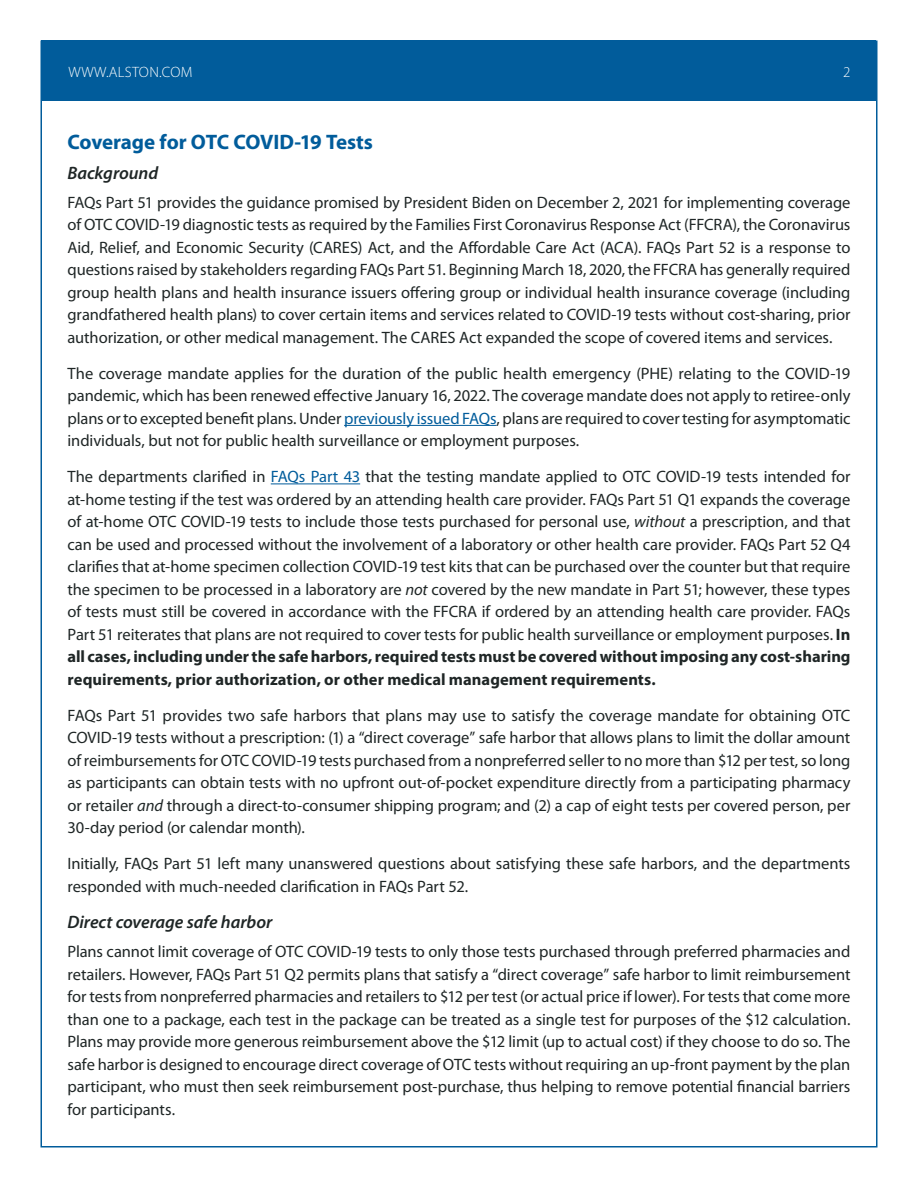
<style>
.page{position:relative;width:918px;height:1188px;background:#fff}
.page>*{position:absolute;margin:0;border:0;box-sizing:border-box;transform-origin:0 0}
.t1{font:700 21px "Myriad Pro";letter-spacing:-.005em;color:#015c9b}
.t2{font:italic 600 18px "Myriad Pro";letter-spacing:-.005em;color:#1f2626}
.t3{font:16.5px/22.5px "Myriad Pro";letter-spacing:-.005em;color:#1f2626;text-align:justify}
.t4{font:300 15px "Myriad Pro";letter-spacing:.02em;color:#fff}
.s1{color:#015c9b}
.s2{font-style:italic}
.s3{font-weight:700}
</style>
<div class="page">
<div style="left:42px;top:40px;width:834px;height:61px;background:#015c9b"></div>
<hr style="left:344px;top:425px;width:153px;height:1px;background:#015c9b">
<hr style="left:271px;top:483px;width:89px;height:1px;background:#015c9b">
<p class="t4" style="left:68px;top:63px;width:125px">WWW.ALSTON.COM</p>
<p class="t4" style="left:843px;top:63px;width:9px">2</p>
<p class="t1" style="left:68px;top:128px;width:307px">Coverage for OTC COVID-19 Tests</p>
<p class="t2" style="left:68px;top:161px;width:92px">Background</p>
<p class="t3" style="left:68px;top:191px;width:785px">FAQs Part 51 provides the guidance promised by President Biden on December 2, 2021 for implementing coverage of OTC COVID-19 diagnostic tests as required by the Families First Coronavirus Response Act (FFCRA), the Coronavirus Aid, Relief, and Economic Security (CARES) Act, and the Affordable Care Act (ACA). FAQs Part 52 is a response to questions raised by stakeholders regarding FAQs Part 51. Beginning March 18, 2020, the FFCRA has generally required group health plans and health insurance issuers offering group or individual health insurance coverage (including grandfathered health plans) to cover certain items and services related to COVID-19 tests without cost-sharing, prior authorization, or other medical management. The CARES Act expanded the scope of covered items and services.</p>
<p class="t3" style="left:68px;top:362px;width:785px">The coverage mandate applies for the duration of the public health emergency (PHE) relating to the COVID-19 pandemic, which has been renewed effective January 16, 2022. The coverage mandate does not apply to retiree-only plans or to excepted benefit plans. Under <span class="s1">previously issued FAQs</span>, plans are required to cover testing for asymptomatic individuals, but not for public health surveillance or employment purposes.</p>
<p class="t3" style="left:68px;top:465px;width:785px">The departments clarified in <span class="s1">FAQs Part 43</span> that the testing mandate applied to OTC COVID-19 tests intended for at-home testing if the test was ordered by an attending health care provider. FAQs Part 51 Q1 expands the coverage of at-home OTC COVID-19 tests to include those tests purchased for personal use, <span class="s2">without</span> a prescription, and that can be used and processed without the involvement of a laboratory or other health care provider. FAQs Part 52 Q4 clarifies that at-home specimen collection COVID-19 test kits that can be purchased over the counter but that require the specimen to be processed in a laboratory are <span class="s2">not</span> covered by the new mandate in Part 51; however, these types of tests must still be covered in accordance with the FFCRA if ordered by an attending health care provider. FAQs Part 51 reiterates that plans are not required to cover tests for public health surveillance or employment purposes. <span class="s3">In all cases, including under the safe harbors, required tests must be covered without imposing any cost-sharing requirements, prior authorization, or other medical management requirements.</span></p>
<p class="t3" style="left:68px;top:704px;width:785px">FAQs Part 51 provides two safe harbors that plans may use to satisfy the coverage mandate for obtaining OTC COVID-19 tests without a prescription: (1) a “direct coverage” safe harbor that allows plans to limit the dollar amount of reimbursements for OTC COVID-19 tests purchased from a nonpreferred seller to no more than $12 per test, so long as participants can obtain tests with no upfront out-of-pocket expenditure directly from a participating pharmacy or retailer <span class="s2">and</span> through a direct-to-consumer shipping program; and (2) a cap of eight tests per covered person, per 30-day period (or calendar month).</p>
<p class="t3" style="left:68px;top:852px;width:785px">Initially, FAQs Part 51 left many unanswered questions about satisfying these safe harbors, and the departments responded with much-needed clarification in FAQs Part 52.</p>
<p class="t2" style="left:68px;top:910px;width:206px">Direct coverage safe harbor</p>
<p class="t3" style="left:68px;top:940px;width:785px">Plans cannot limit coverage of OTC COVID-19 tests to only those tests purchased through preferred pharmacies and retailers. However, FAQs Part 51 Q2 permits plans that satisfy a “direct coverage” safe harbor to limit reimbursement for tests from nonpreferred pharmacies and retailers to $12 per test (or actual price if lower). For tests that come more than one to a package, each test in the package can be treated as a single test for purposes of the $12 calculation.<br>Plans may provide more generous reimbursement above the $12 limit (up to actual cost) if they choose to do so. The safe harbor is designed to encourage direct coverage of OTC tests without requiring an up-front payment by the plan participant, who must then seek reimbursement post-purchase, thus helping to remove potential financial barriers for participants.</p>
</div>
